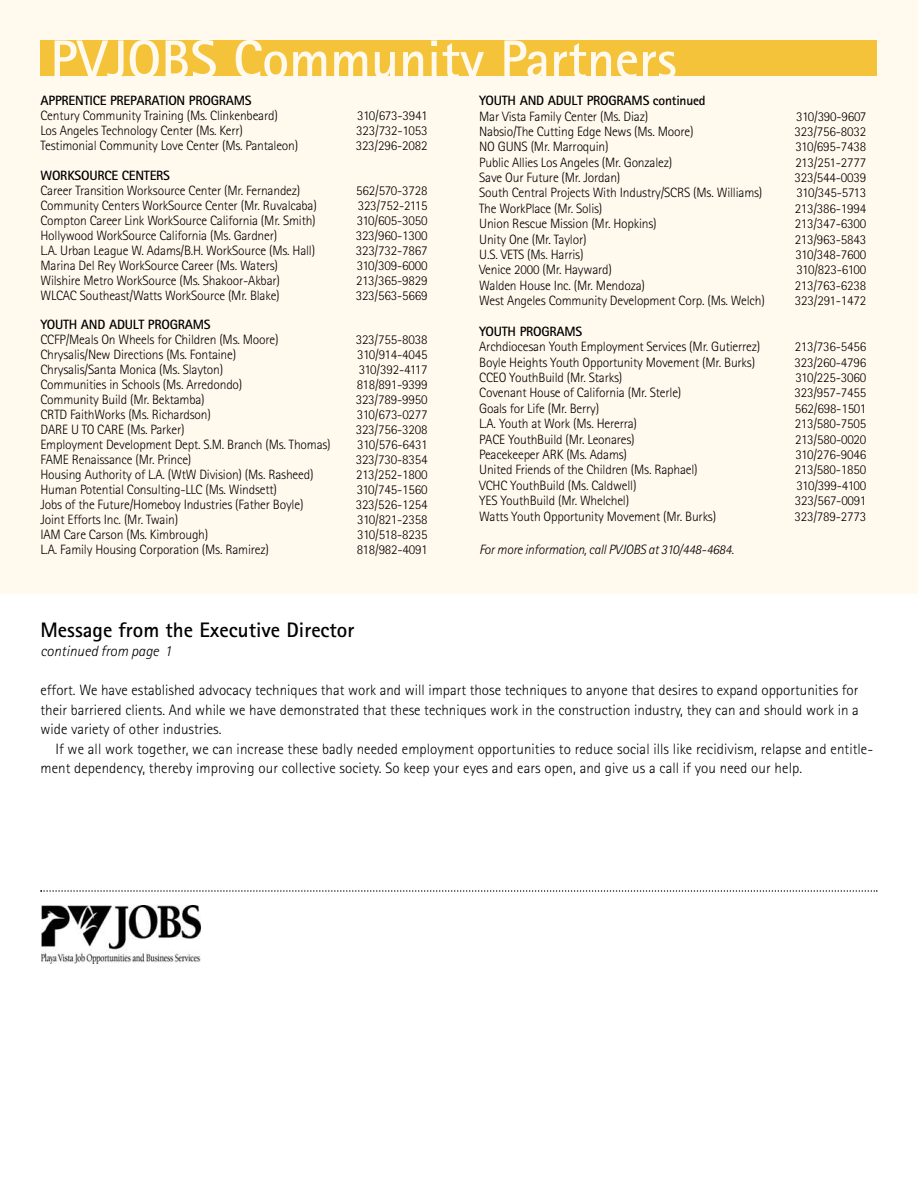
<style>
.page{position:relative;width:918px;height:1188px;background:#fff}
.page>*{position:absolute;margin:0;border:0;box-sizing:border-box;transform-origin:0 0}
.t1{font:700 54px "Rotis Sans Serif";color:#fff9ee}
.t2{font:700 21px "Rotis Sans Serif";color:#000}
.t3{font:300 15px/19.5px "Rotis Sans Serif";letter-spacing:.005em;color:#000;text-align:justify}
.t4{font:italic 300 15px "Rotis Sans Serif";color:#000}
.t5{font:300 13.5px "Rotis Sans Serif";letter-spacing:-.015em;color:#000}
.t6{font:700 13.5px "Rotis Sans Serif";letter-spacing:-.015em;color:#000}
.t7{font:italic 300 13.5px "Rotis Sans Serif";letter-spacing:-.015em;color:#000}
.t8{font:300 13.5px "Rotis Sans Serif";letter-spacing:-.05em;color:#000}
</style>
<div class="page">
<img style="left:41px;top:906px;width:159px;height:57px">
<div style="left:0;top:0;width:918px;height:594px;background:#fff9ee"></div>
<div style="left:40px;top:40px;width:838px;height:36px;background:#f5c339"></div>
<svg style="left:40px;top:890px;width:838px;height:2px"></svg>
<h1 class="t1" style="left:50px;top:40px;width:628px">PVJOBS Community Partners</h1>
<p class="t6" style="left:40px;top:96px;width:213px">APPRENTICE PREPARATION PROGRAMS</p>
<p class="t5" style="left:40px;top:111px;width:239px">Century Community Training (Ms. Clinkenbeard)</p>
<p class="t5" style="left:357px;top:111px;width:72px">310/673-3941</p>
<p class="t5" style="left:40px;top:126px;width:204px">Los Angeles Technology Center (Ms. Kerr)</p>
<p class="t5" style="left:356px;top:126px;width:73px">323/732-1053</p>
<p class="t5" style="left:40px;top:141px;width:259px">Testimonial Community Love Center (Ms. Pantaleon)</p>
<p class="t5" style="left:356px;top:141px;width:73px">323/296-2082</p>
<p class="t6" style="left:40px;top:171px;width:131px">WORKSOURCE CENTERS</p>
<p class="t5" style="left:40px;top:186px;width:261px">Career Transition Worksource Center (Mr. Fernandez)</p>
<p class="t5" style="left:356px;top:186px;width:73px">562/570-3728</p>
<p class="t5" style="left:40px;top:201px;width:278px">Community Centers WorkSource Center (Mr. Ruvalcaba)</p>
<p class="t5" style="left:358px;top:201px;width:71px">323/752-2115</p>
<p class="t5" style="left:40px;top:216px;width:277px">Compton Career Link WorkSource California (Mr. Smith)</p>
<p class="t5" style="left:357px;top:216px;width:72px">310/605-3050</p>
<p class="t5" style="left:40px;top:230px;width:238px">Hollywood WorkSource California (Ms. Gardner)</p>
<p class="t5" style="left:356px;top:230px;width:73px">323/960-1300</p>
<p class="t5" style="left:40px;top:245px;width:276px">L.A. Urban League W. Adams/B.H. WorkSource (Ms. Hall)</p>
<p class="t5" style="left:356px;top:245px;width:73px">323/732-7867</p>
<p class="t5" style="left:40px;top:260px;width:239px">Marina Del Rey WorkSource Career (Ms. Waters)</p>
<p class="t5" style="left:357px;top:260px;width:72px">310/309-6000</p>
<p class="t5" style="left:40px;top:275px;width:241px">Wilshire Metro WorkSource (Ms. Shakoor-Akbar)</p>
<p class="t5" style="left:356px;top:275px;width:73px">213/365-9829</p>
<p class="t5" style="left:40px;top:290px;width:241px">WLCAC Southeast/Watts WorkSource (Mr. Blake)</p>
<p class="t5" style="left:356px;top:290px;width:73px">323/563-5669</p>
<p class="t6" style="left:40px;top:320px;width:172px">YOUTH AND ADULT PROGRAMS</p>
<p class="t5" style="left:40px;top:335px;width:240px">CCFP/Meals On Wheels for Children (Ms. Moore)</p>
<p class="t5" style="left:356px;top:335px;width:73px">323/755-8038</p>
<p class="t5" style="left:40px;top:350px;width:197px">Chrysalis/New Directions (Ms. Fontaine)</p>
<p class="t5" style="left:357px;top:350px;width:72px">310/914-4045</p>
<p class="t5" style="left:40px;top:365px;width:184px">Chrysalis/Santa Monica (Ms. Slayton)</p>
<p class="t8" style="left:359px;top:365px;width:70px">310/392-4117</p>
<p class="t5" style="left:40px;top:380px;width:203px">Communities in Schools (Ms. Arredondo)</p>
<p class="t5" style="left:357px;top:380px;width:72px">818/891-9399</p>
<p class="t5" style="left:40px;top:395px;width:166px">Community Build (Mr. Bektamba)</p>
<p class="t5" style="left:356px;top:395px;width:73px">323/789-9950</p>
<p class="t5" style="left:40px;top:410px;width:172px">CRTD FaithWorks (Ms. Richardson)</p>
<p class="t5" style="left:357px;top:410px;width:72px">310/673-0277</p>
<p class="t5" style="left:40px;top:425px;width:146px">DARE U TO CARE (Ms. Parker)</p>
<p class="t5" style="left:356px;top:425px;width:73px">323/756-3208</p>
<p class="t5" style="left:40px;top:440px;width:292px">Employment Development Dept. S.M. Branch (Ms. Thomas)</p>
<p class="t5" style="left:357px;top:440px;width:72px">310/576-6431</p>
<p class="t5" style="left:40px;top:455px;width:152px">FAME Renaissance (Mr. Prince)</p>
<p class="t5" style="left:356px;top:455px;width:73px">323/730-8354</p>
<p class="t5" style="left:40px;top:470px;width:275px">Housing Authority of L.A. (WtW Division) (Ms. Rasheed)</p>
<p class="t5" style="left:356px;top:470px;width:73px">213/252-1800</p>
<p class="t5" style="left:40px;top:485px;width:238px">Human Potential Consulting-LLC (Ms. Windsett)</p>
<p class="t5" style="left:357px;top:485px;width:72px">310/745-1560</p>
<p class="t5" style="left:40px;top:499px;width:265px">Jobs of the Future/Homeboy Industries (Father Boyle)</p>
<p class="t5" style="left:356px;top:499px;width:73px">323/526-1254</p>
<p class="t5" style="left:40px;top:514px;width:139px">Joint Efforts Inc. (Mr. Twain)</p>
<p class="t5" style="left:357px;top:514px;width:72px">310/821-2358</p>
<p class="t5" style="left:40px;top:529px;width:169px">IAM Care Carson (Ms. Kimbrough)</p>
<p class="t5" style="left:357px;top:529px;width:72px">310/518-8235</p>
<p class="t5" style="left:40px;top:544px;width:230px">L.A. Family Housing Corporation (Ms. Ramirez)</p>
<p class="t5" style="left:357px;top:544px;width:72px">818/982-4091</p>
<p class="t6" style="left:479px;top:96px;width:228px">YOUTH AND ADULT PROGRAMS continued</p>
<p class="t5" style="left:479px;top:111px;width:171px">Mar Vista Family Center (Ms. Diaz)</p>
<p class="t5" style="left:796px;top:111px;width:72px">310/390-9607</p>
<p class="t5" style="left:479px;top:127px;width:216px">Nabsio/The Cutting Edge News (Ms. Moore)</p>
<p class="t5" style="left:794px;top:127px;width:73px">323/756-8032</p>
<p class="t5" style="left:479px;top:142px;width:131px">NO GUNS (Mr. Marroquin)</p>
<p class="t5" style="left:795px;top:142px;width:72px">310/695-7438</p>
<p class="t5" style="left:479px;top:157px;width:195px">Public Allies Los Angeles (Mr. Gonzalez)</p>
<p class="t5" style="left:795px;top:157px;width:72px">213/251-2777</p>
<p class="t5" style="left:479px;top:173px;width:143px">Save Our Future (Mr. Jordan)</p>
<p class="t5" style="left:794px;top:173px;width:73px">323/544-0039</p>
<p class="t5" style="left:479px;top:188px;width:285px">South Central Projects With Industry/SCRS (Ms. Williams)</p>
<p class="t5" style="left:796px;top:188px;width:71px">310/345-5713</p>
<p class="t5" style="left:479px;top:203px;width:125px">The WorkPlace (Mr. Solis)</p>
<p class="t5" style="left:795px;top:203px;width:73px">213/386-1994</p>
<p class="t5" style="left:479px;top:219px;width:179px">Union Rescue Mission (Mr. Hopkins)</p>
<p class="t5" style="left:795px;top:219px;width:73px">213/347-6300</p>
<p class="t5" style="left:479px;top:234px;width:109px">Unity One (Mr. Taylor)</p>
<p class="t5" style="left:795px;top:234px;width:73px">213/963-5843</p>
<p class="t5" style="left:479px;top:250px;width:106px">U.S. VETS (Ms. Harris)</p>
<p class="t5" style="left:795px;top:250px;width:72px">310/348-7600</p>
<p class="t5" style="left:479px;top:265px;width:134px">Venice 2000 (Mr. Hayward)</p>
<p class="t8" style="left:796px;top:265px;width:71px">310/823-6100</p>
<p class="t5" style="left:479px;top:280px;width:167px">Walden House Inc. (Mr. Mendoza)</p>
<p class="t5" style="left:795px;top:280px;width:73px">213/763-6238</p>
<p class="t5" style="left:479px;top:296px;width:287px">West Angeles Community Development Corp. (Ms. Welch)</p>
<p class="t5" style="left:795px;top:296px;width:73px">323/291-1472</p>
<p class="t6" style="left:479px;top:327px;width:105px">YOUTH PROGRAMS</p>
<p class="t5" style="left:479px;top:342px;width:283px">Archdiocesan Youth Employment Services (Mr. Gutierrez)</p>
<p class="t5" style="left:795px;top:342px;width:73px">213/736-5456</p>
<p class="t5" style="left:479px;top:357px;width:277px">Boyle Heights Youth Opportunity Movement (Mr. Burks)</p>
<p class="t5" style="left:794px;top:357px;width:73px">323/260-4796</p>
<p class="t5" style="left:479px;top:373px;width:145px">CCEO YouthBuild (Mr. Starks)</p>
<p class="t5" style="left:795px;top:373px;width:72px">310/225-3060</p>
<p class="t5" style="left:479px;top:388px;width:204px">Covenant House of California (Mr. Sterle)</p>
<p class="t5" style="left:794px;top:388px;width:73px">323/957-7455</p>
<p class="t5" style="left:479px;top:404px;width:122px">Goals for Life (Mr. Berry)</p>
<p class="t5" style="left:795px;top:404px;width:73px">562/698-1501</p>
<p class="t5" style="left:479px;top:419px;width:159px">L.A. Youth at Work (Ms. Hererra)</p>
<p class="t5" style="left:795px;top:419px;width:73px">213/580-7505</p>
<p class="t5" style="left:479px;top:434px;width:157px">PACE YouthBuild (Mr. Leonares)</p>
<p class="t5" style="left:795px;top:434px;width:73px">213/580-0020</p>
<p class="t5" style="left:479px;top:450px;width:149px">Peacekeeper ARK (Ms. Adams)</p>
<p class="t5" style="left:795px;top:450px;width:72px">310/276-9046</p>
<p class="t5" style="left:479px;top:465px;width:220px">United Friends of the Children (Ms. Raphael)</p>
<p class="t5" style="left:795px;top:465px;width:73px">213/580-1850</p>
<p class="t5" style="left:479px;top:480px;width:159px">VCHC YouthBuild (Ms. Caldwell)</p>
<p class="t8" style="left:796px;top:480px;width:71px">310/399-4100</p>
<p class="t5" style="left:479px;top:496px;width:151px">YES YouthBuild (Mr. Whelchel)</p>
<p class="t5" style="left:795px;top:496px;width:73px">323/567-0091</p>
<p class="t5" style="left:479px;top:511px;width:239px">Watts Youth Opportunity Movement (Mr. Burks)</p>
<p class="t5" style="left:794px;top:511px;width:73px">323/789-2773</p>
<p class="t7" style="left:479px;top:544px;width:256px">For more information, call PVJOBS at 310/448-4684.</p>
<h2 class="t2" style="left:40px;top:622px;width:315px">Message from the Executive Director</h2>
<p class="t4" style="left:40px;top:646px;width:133px">continued from page 1</p>
<p class="t3" style="left:40px;top:682px;width:820px">effort. We have established advocacy techniques that work and will impart those techniques to anyone that desires to expand opportunities for their barriered clients. And while we have demonstrated that these techniques work in the construction industry, they can and should work in a wide variety of other industries.</p>
<p class="t3" style="left:40px;top:740px;width:834px;text-indent:15px">If we all work together, we can increase these badly needed employment opportunities to reduce social ills like recidivism, relapse and entitle&shy;ment dependency, thereby improving our collective society. So keep your eyes and ears open, and give us a call if you need our help.</p>
</div>
